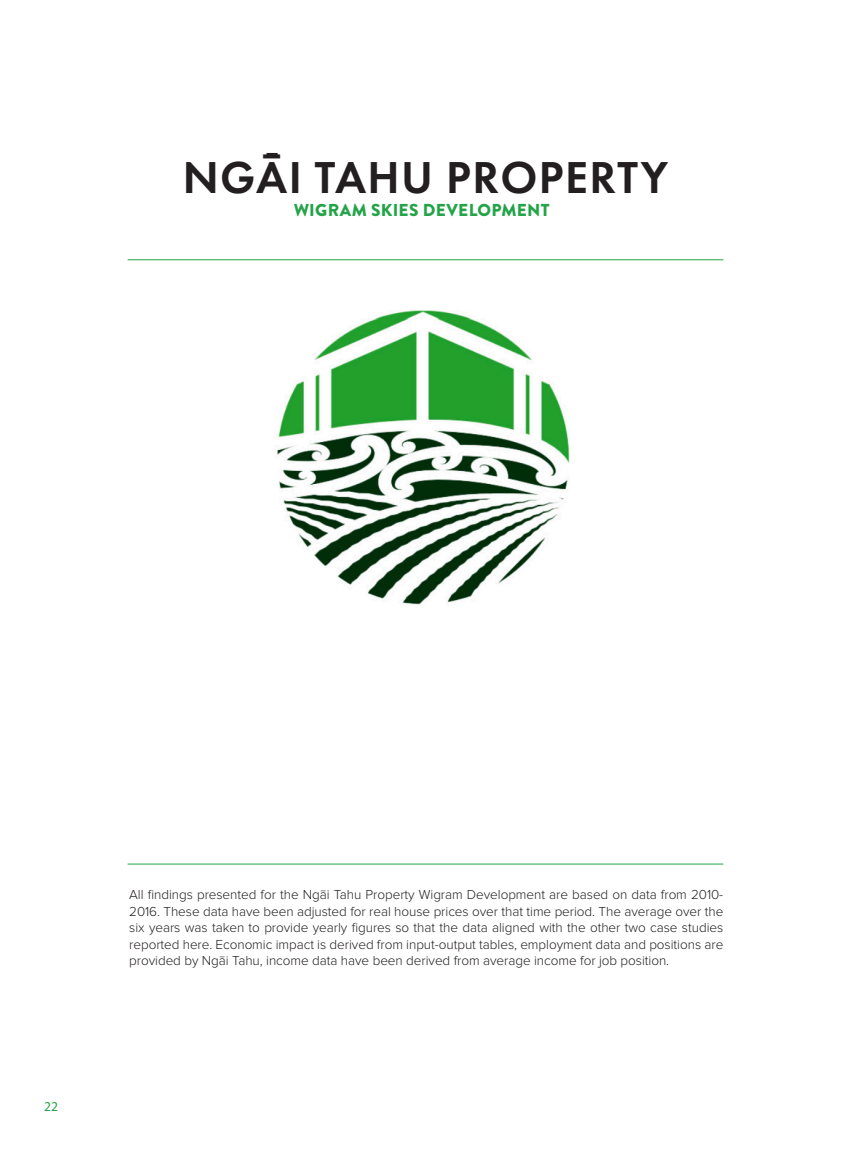
<style>
.page{position:relative;width:851px;height:1149px;background:#fff}
.page>*{position:absolute;margin:0;border:0;box-sizing:border-box;transform-origin:0 0}
.t1{font:600 46.35px "Futura PT";letter-spacing:.03em;color:#231f20}
.t2{font:900 17.25px "Brandon Grotesque";letter-spacing:.015em;color:#24a348}
.t3{font:13.65px "Myriad Pro";color:#24a348}
.t4{font:300 13.5px/16.5px "Proxima Nova";letter-spacing:-.005em;color:#231f20;text-align:justify}
</style>
<div class="page">
<hr style="left:128px;top:259px;width:595px;height:1px;background:#24a348">
<img style="left:277px;top:310px;width:293px;height:295px">
<hr style="left:128px;top:863px;width:595px;height:1px;background:#24a348">
<hr style="left:266px;top:153px;width:11px;height:4px;background:#231f20">
<h1 class="t1" style="left:183px;top:148px;width:487px">NGĀI TAHU PROPERTY</h1>
<p class="t2" style="left:294px;top:198px;width:257px">WIGRAM SKIES DEVELOPMENT</p>
<p class="t3" style="left:44px;top:1097px;width:16px">22</p>
<p class="t4" style="left:129px;top:886px;width:595px">All findings presented for the Ngāi Tahu Property Wigram Development are based on data from 2010- 2016. These data have been adjusted for real house prices over that time period. The average over the six years was taken to provide yearly figures so that the data aligned with the other two case studies reported here. Economic impact is derived from input-output tables, employment data and positions are provided by Ngāi Tahu, income data have been derived from average income for job position.</p>
</div>
